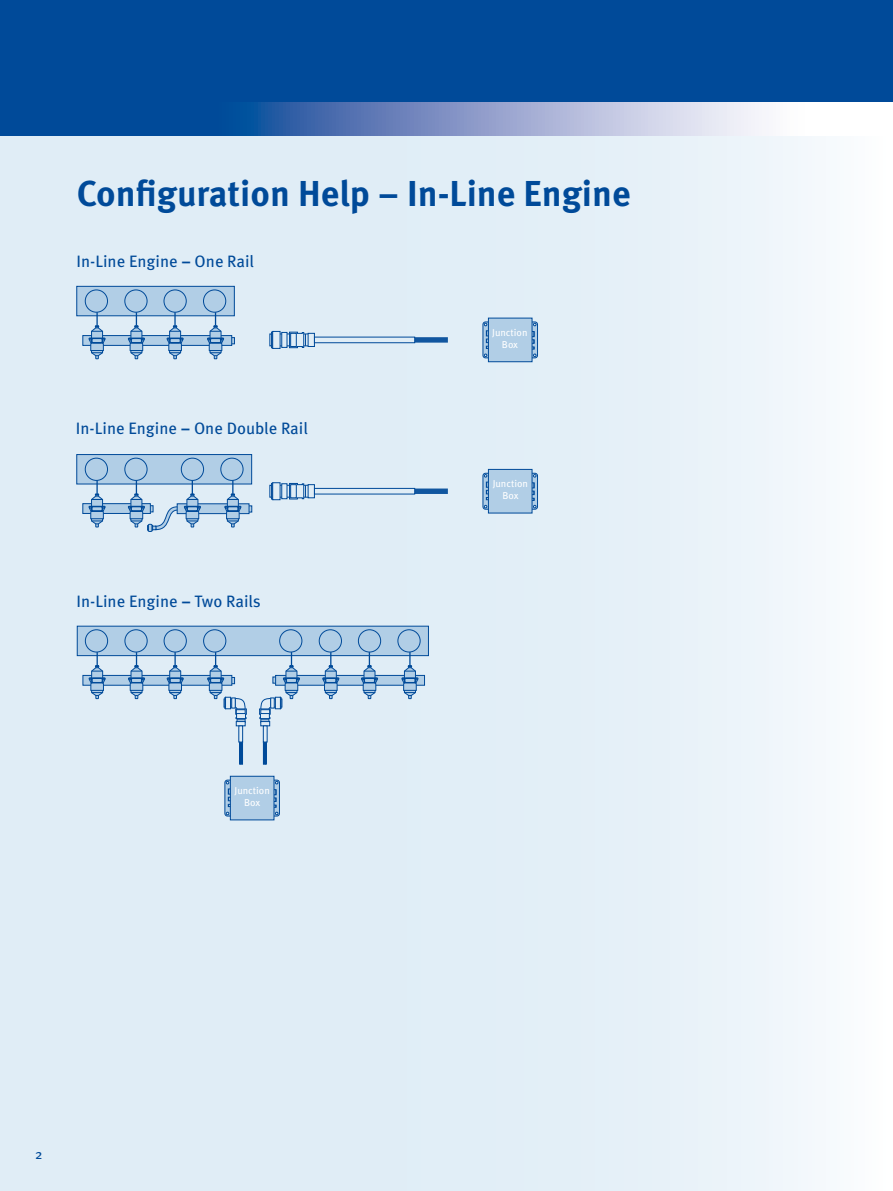
<style>
.page{position:relative;width:893px;height:1191px;background:#fff}
.page>*{position:absolute;margin:0;border:0;box-sizing:border-box;transform-origin:0 0}
.t1{font:700 36px "Meta OT";color:#004a99}
.t2{font:16.5px "Meta OT";color:#004a99}
.t3{font:13.5px "Meta OT";color:#004a99}
.t4{font:10.05px/12px "Meta OT";color:#fff;text-align:center}
.s1{font-weight:700}
</style>
<div class="page">
<div style="left:0;top:0;width:893px;height:102px;background:#004a99"></div>
<svg style="left:0;top:102px;width:815px;height:35px;background:#7091c2"></svg>
<div style="left:0;top:137px;width:893px;height:1054px;background:linear-gradient(to right,#d9e9f4,#f0f7fb)"></div>
<svg style="left:83px;top:335px;width:2px;height:10px"></svg>
<div style="left:77px;top:286px;width:158px;height:30px;background:#b1cee6;border:1px solid #004a99"></div>
<svg style="left:85px;top:289px;width:150px;height:70px"></svg>
<div style="left:210px;top:338px;width:11px;height:5px;border:1px solid #004a99"></div>
<svg style="left:483px;top:322px;width:54px;height:36px"></svg>
<div style="left:483px;top:322px;width:55px;height:36px;border:1px solid #004a99;border-radius:3px"></div>
<div style="left:488px;top:318px;width:44px;height:44px;background:#b1cee6;border:1px solid #004a99"></div>
<svg style="left:484px;top:323px;width:6px;height:25px"></svg>
<svg style="left:530px;top:323px;width:6px;height:34px"></svg>
<div style="left:270px;top:334px;width:40px;height:12px;border:1px solid #004a99"></div>
<svg style="left:271px;top:331px;width:2px;height:18px"></svg>
<div style="left:272px;top:331px;width:8px;height:17px;background:#e0edf6;border:1px solid #004a99"></div>
<svg style="left:282px;top:332px;width:5px;height:15px"></svg>
<div style="left:308px;top:333px;width:7px;height:14px;background:#e0edf6;border:1px solid #004a99"></div>
<hr style="left:414px;top:337px;width:34px;height:1px;background:#004a99">
<hr style="left:414px;top:342px;width:34px;height:1px;background:#004a99">
<hr style="left:414px;top:341px;width:34px;height:1px;background:#004a99">
<hr style="left:414px;top:340px;width:34px;height:1px;background:#004a99">
<hr style="left:414px;top:338px;width:34px;height:1px;background:#004a99">
<svg style="left:314px;top:337px;width:101px;height:6px"></svg>
<svg style="left:289px;top:332px;width:17px;height:16px"></svg>
<svg style="left:83px;top:503px;width:2px;height:10px"></svg>
<div style="left:77px;top:454px;width:175px;height:30px;background:#b1cee6;border:1px solid #004a99"></div>
<svg style="left:85px;top:458px;width:167px;height:74px"></svg>
<div style="left:77px;top:626px;width:352px;height:30px;background:#b1cee6;border:1px solid #004a99"></div>
<svg style="left:83px;top:675px;width:2px;height:10px"></svg>
<div style="left:275px;top:675px;width:150px;height:10px;background:#b1cee6;border:1px solid #004a99"></div>
<div style="left:270px;top:485px;width:40px;height:12px;border:1px solid #004a99"></div>
<svg style="left:271px;top:482px;width:1px;height:18px"></svg>
<div style="left:272px;top:482px;width:8px;height:18px;background:#e0edf6;border:1px solid #004a99"></div>
<svg style="left:282px;top:483px;width:5px;height:16px"></svg>
<div style="left:308px;top:484px;width:7px;height:14px;background:#e0edf6;border:1px solid #004a99"></div>
<hr style="left:414px;top:489px;width:34px;height:1px;background:#004a99">
<hr style="left:414px;top:493px;width:34px;height:1px;background:#004a99">
<hr style="left:414px;top:492px;width:34px;height:1px;background:#004a99">
<hr style="left:414px;top:491px;width:34px;height:1px;background:#004a99">
<hr style="left:414px;top:490px;width:34px;height:1px;background:#004a99">
<svg style="left:314px;top:488px;width:101px;height:6px"></svg>
<svg style="left:289px;top:483px;width:17px;height:16px"></svg>
<svg style="left:236px;top:723px;width:9px;height:3px"></svg>
<svg style="left:239px;top:742px;width:4px;height:22px"></svg>
<svg style="left:239px;top:725px;width:4px;height:17px"></svg>
<svg style="left:85px;top:629px;width:162px;height:94px"></svg>
<svg style="left:261px;top:723px;width:9px;height:3px"></svg>
<svg style="left:263px;top:742px;width:4px;height:22px"></svg>
<svg style="left:263px;top:725px;width:4px;height:17px"></svg>
<svg style="left:259px;top:629px;width:162px;height:94px"></svg>
<svg style="left:483px;top:473px;width:54px;height:36px"></svg>
<div style="left:483px;top:473px;width:55px;height:36px;border:1px solid #004a99;border-radius:3px"></div>
<div style="left:488px;top:469px;width:44px;height:44px;background:#b1cee6;border:1px solid #004a99"></div>
<svg style="left:484px;top:474px;width:6px;height:34px"></svg>
<svg style="left:530px;top:483px;width:6px;height:25px"></svg>
<svg style="left:225px;top:780px;width:54px;height:36px"></svg>
<div style="left:225px;top:780px;width:55px;height:36px;border:1px solid #004a99;border-radius:3px"></div>
<div style="left:230px;top:776px;width:44px;height:44px;background:#b1cee6;border:1px solid #004a99"></div>
<svg style="left:226px;top:781px;width:6px;height:25px"></svg>
<svg style="left:272px;top:781px;width:6px;height:34px"></svg>
<h1 class="t1" style="left:77px;top:172px;width:555px">Configuration Help – In-Line Engine</h1>
<p class="t2" style="left:77px;top:251px;width:179px">In-Line Engine <span class="s1">–</span> One Rail</p>
<p class="t2" style="left:76px;top:418px;width:233px">In-Line Engine <span class="s1">–</span> One Double Rail</p>
<p class="t2" style="left:77px;top:591px;width:186px">In-Line Engine <span class="s1">–</span> Two Rails</p>
<p class="t4" style="left:235px;top:785px;width:37px">Junction<br>Box</p>
<p class="t4" style="left:492px;top:326px;width:37px">Junction<br>Box</p>
<p class="t4" style="left:493px;top:478px;width:37px">Junction<br>Box</p>
<p class="t3" style="left:35px;top:1146px;width:9px">2</p>
</div>
